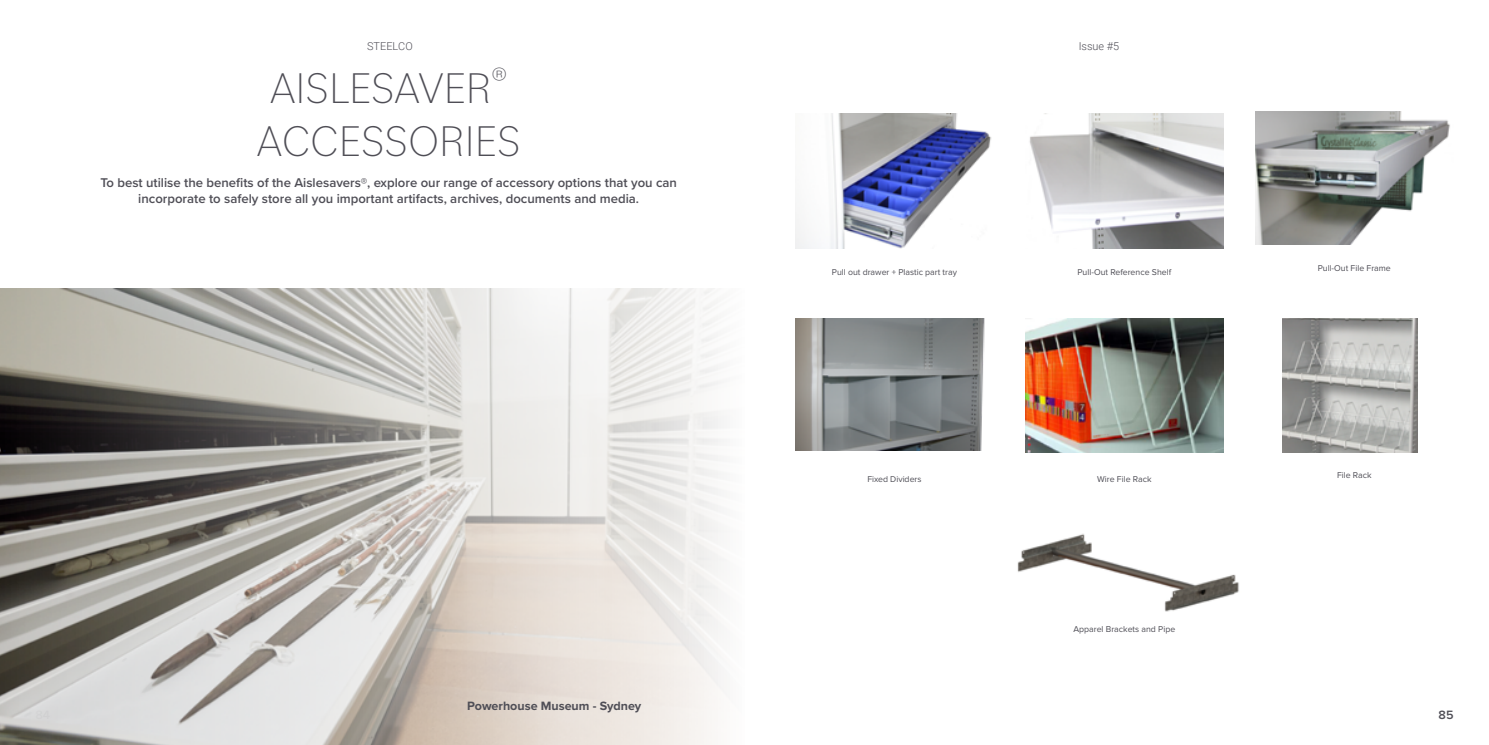
<style>
.page{position:relative;width:1489px;height:745px;background:#fff}
.page>*{position:absolute;margin:0;border:0;box-sizing:border-box;transform-origin:0 0}
.t1{font:200 45px/52.5px "Bilo";color:#4f4e56}
.t2{font:600 13.12px/15.8px "Proxima Nova";color:#4f4e56;text-align:center}
.t3{font:700 12.5px "Proxima Nova";color:#4f4e56}
.t4{font:600 12.5px "Proxima Nova";color:#504f57}
.t5{font:300 10.88px "Roboto";color:#4f4e56}
.t6{font:8.75px "Proxima Nova";color:#4f4e56}
</style>
<div class="page">
<img style="left:795px;top:318px;width:190px;height:132px">
<img style="left:1017px;top:533px;width:222px;height:79px">
<img style="left:795px;top:113px;width:196px;height:135px">
<img style="left:1029px;top:113px;width:194px;height:135px">
<img style="left:1255px;top:111px;width:195px;height:134px">
<img style="left:1282px;top:318px;width:134px;height:134px">
<img style="left:0;top:288px;width:724px;height:456px">
<img style="left:1025px;top:318px;width:198px;height:134px">
<p class="t5" style="left:367px;top:39px;width:47px">STEELCO</p>
<p class="t5" style="left:1078px;top:39px;width:42px">Issue #5</p>
<h1 class="t1" style="left:257px;top:60px;width:265px">AISLESAVER<sup>®<br></sup>ACCESSORIES</h1>
<p class="t2" style="left:100px;top:175px;width:578px">To best utilise the benefits of the Aislesavers®, explore our range of accessory options that you can incorporate to safely store all you important artifacts, archives, documents and media.</p>
<p class="t3" style="left:467px;top:697px;width:175px">Powerhouse Museum - Sydney</p>
<p class="t6" style="left:831px;top:266px;width:127px">Pull out drawer + Plastic part tray</p>
<p class="t6" style="left:867px;top:474px;width:56px">Fixed Dividers</p>
<p class="t6" style="left:1077px;top:266px;width:95px">Pull-Out Reference Shelf</p>
<p class="t6" style="left:1097px;top:474px;width:56px">Wire File Rack</p>
<p class="t6" style="left:1073px;top:623px;width:103px">Apparel Brackets and Pipe</p>
<p class="t6" style="left:1317px;top:262px;width:75px">Pull-Out File Frame</p>
<p class="t6" style="left:1336px;top:470px;width:36px">File Rack</p>
<p class="t4" style="left:1438px;top:705px;width:16px">85</p>
</div>
